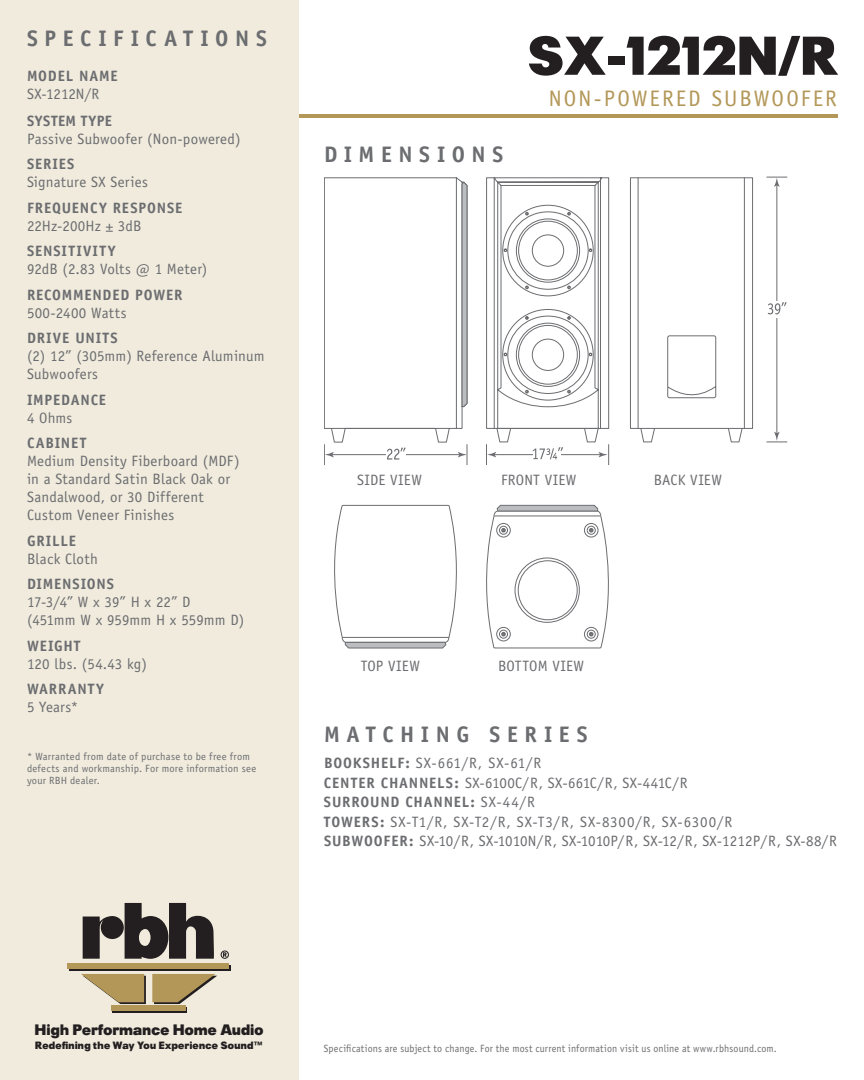
<style>
.page{position:relative;width:864px;height:1080px;background:#fff}
.page>*{position:absolute;margin:0;border:0;box-sizing:border-box;transform-origin:0 0}
.FrontModel{font:900 54px "Plak";letter-spacing:.03em;color:#231f20}
.BackSpecificationsTi{font:700 22.5px "Officina Sans";letter-spacing:.295em;color:#6c6d70}
.FrontType{font:22.5px "Officina Sans";letter-spacing:.09em;color:#b39758}
.BackTechTxt{font:15px/18px "Officina Sans";letter-spacing:.015em;color:#6c6d70}
.BackTechTxtBd{font:15px "Officina Sans";letter-spacing:.025em;color:#6c6d70}
.BackTechTxtBd-2{font:700 15px "Officina Sans";letter-spacing:.055em;color:#6c6d70}
.Tech_Info_Text{font:15px/18px "Officina Sans";color:#6c6d70}
.BackTechTxtBd-3{font:15px "Officina Sans";letter-spacing:.06em;color:#6c6d70}
.Redefining_tag_line{font:900 15px "Plak";letter-spacing:.025em;color:#231f20}
.BackTechTxtBd-4{font:700 15px "Officina Sans";letter-spacing:.075em;color:#6c6d70}
.Tech_Info_Text-2{font:700 15px "Officina Sans";letter-spacing:.03em;color:#6c6d70}
.footnote{font:10.5px/12px "Officina Sans";letter-spacing:.02em;color:#6c6d70}
.BackPolicyTag{font:10.5px "Officina Sans";letter-spacing:.015em;color:#6c6d70;scale:.95 1}
.Redefining_tag_line-2{font:900 10.5px "Plak";letter-spacing:.035em;color:#231f20}
.s1{font-weight:700}
.s2{font-weight:400}
</style>
<div class="page">
<hr style="left:272px;top:114px;width:566px;height:3px;background:#b39758">
<div style="left:0;top:0;width:298px;height:1080px;background:#f0ebdd"></div>
<div style="left:69px;top:965px;width:162px;height:6px;background:#231f20"></div>
<div style="left:68px;top:964px;width:161px;height:5px;background:#b39759"></div>
<div style="left:113px;top:1007px;width:74px;height:5px;background:#b39759"></div>
<div style="left:111px;top:1005px;width:74px;height:6px;background:#b39759"></div>
<svg style="left:152px;top:974px;width:65px;height:30px"></svg>
<svg style="left:81px;top:974px;width:65px;height:30px"></svg>
<svg style="left:83px;top:903px;width:131px;height:56px"></svg>
<svg style="left:221px;top:950px;width:8px;height:9px"></svg>
<svg style="left:324px;top:177px;width:140px;height:266px"></svg>
<svg style="left:461px;top:181px;width:7px;height:226px;background:#a4a5a8"></svg>
<svg style="left:630px;top:177px;width:123px;height:266px"></svg>
<svg style="left:334px;top:504px;width:117px;height:138px"></svg>
<svg style="left:344px;top:510px;width:265px;height:138px"></svg>
<hr style="left:494px;top:516px;width:107px;height:1px;background:#6c6d70">
<div style="left:496px;top:627px;width:15px;height:14px;border:1px solid #6c6d70;border-radius:50%"></div>
<svg style="left:499px;top:630px;width:9px;height:9px"></svg>
<svg style="left:496px;top:504px;width:103px;height:119px"></svg>
<div style="left:584px;top:627px;width:14px;height:14px;border:1px solid #6c6d70;border-radius:50%"></div>
<svg style="left:587px;top:630px;width:9px;height:9px"></svg>
<hr style="left:331px;top:454px;width:129px;height:1px;background:#6c6d70">
<svg style="left:458px;top:444px;width:10px;height:21px"></svg>
<svg style="left:324px;top:444px;width:10px;height:21px"></svg>
<div style="left:386px;top:446px;width:20px;height:17px;background:#fff"></div>
<svg style="left:387px;top:448px;width:19px;height:12px"></svg>
<hr style="left:776px;top:184px;width:1px;height:250px;background:#6c6d70">
<svg style="left:766px;top:177px;width:21px;height:10px"></svg>
<svg style="left:766px;top:432px;width:21px;height:11px"></svg>
<svg style="left:768px;top:302px;width:19px;height:12px"></svg>
<svg style="left:486px;top:177px;width:123px;height:288px"></svg>
<p class="BackSpecificationsTi" style="left:27px;top:24px;width:241px">SPECIFICATIONS</p>
<p class="BackTechTxtBd-2" style="left:27px;top:66px;width:92px">MODEL NAME</p>
<p class="BackTechTxt" style="left:27px;top:84px;width:74px">SX-1212N/R</p>
<p class="Tech_Info_Text-2" style="left:27px;top:111px;width:87px">SYSTEM TYPE</p>
<p class="BackTechTxt" style="left:27px;top:129px;width:215px">Passive Subwoofer (Non-powered)</p>
<p class="BackTechTxtBd-2" style="left:27px;top:155px;width:49px">SERIES</p>
<p class="BackTechTxt" style="left:27px;top:173px;width:123px">Signature SX Series</p>
<p class="BackTechTxtBd-2" style="left:27px;top:198px;width:157px">FREQUENCY RESPONSE</p>
<p class="BackTechTxt" style="left:27px;top:216px;width:116px">22Hz-200Hz ± 3dB</p>
<p class="BackTechTxtBd-4" style="left:27px;top:242px;width:90px">SENSITIVITY</p>
<p class="BackTechTxt" style="left:27px;top:260px;width:182px">92dB (2.83 Volts @ 1 Meter)</p>
<p class="BackTechTxtBd-2" style="left:27px;top:285px;width:157px">RECOMMENDED POWER</p>
<p class="BackTechTxt" style="left:27px;top:303px;width:101px">500-2400 Watts</p>
<p class="BackTechTxtBd-2" style="left:27px;top:329px;width:92px">DRIVE UNITS</p>
<p class="BackTechTxt" style="left:27px;top:347px;width:239px">(2) 12” (305mm) Reference Aluminum<br>Subwoofers</p>
<p class="BackTechTxtBd-2" style="left:27px;top:390px;width:81px">IMPEDANCE</p>
<p class="BackTechTxt" style="left:27px;top:408px;width:47px">4 Ohms</p>
<p class="BackTechTxtBd-2" style="left:27px;top:434px;width:61px">CABINET</p>
<p class="BackTechTxt" style="left:27px;top:452px;width:214px">Medium Density Fiberboard (MDF) in a Standard Satin Black Oak or<br>Sandalwood, or 30 Different<br>Custom Veneer Finishes</p>
<p class="BackTechTxtBd-2" style="left:27px;top:531px;width:51px">GRILLE</p>
<p class="BackTechTxt" style="left:27px;top:549px;width:72px">Black Cloth</p>
<p class="BackTechTxtBd-2" style="left:27px;top:575px;width:89px">DIMENSIONS</p>
<p class="Tech_Info_Text" style="left:27px;top:593px;width:219px">17-3/4” W x 39” H x 22” D<br>(451mm W x 959mm H x 559mm D)</p>
<p class="BackTechTxtBd-2" style="left:27px;top:636px;width:55px">WEIGHT</p>
<p class="Tech_Info_Text" style="left:27px;top:654px;width:121px">120 lbs. (54.43 kg)</p>
<p class="BackTechTxtBd-2" style="left:27px;top:680px;width:78px">WARRANTY</p>
<p class="Tech_Info_Text" style="left:27px;top:698px;width:53px">5 Years*</p>
<p class="footnote" style="left:27px;top:750px;width:231px">* Warranted from date of purchase to be free from defects and workmanship. For more information see your RBH dealer.</p>
<p class="BackSpecificationsTi" style="left:324px;top:141px;width:181px">DIMENSIONS</p>
<p class="FrontModel" style="left:528px;top:24px;width:310px">SX-1212N/R</p>
<p class="FrontType" style="left:549px;top:85px;width:289px">NON-POWERED SUBWOOFER</p>
<p class="BackTechTxt" style="left:357px;top:471px;width:66px">SIDE VIEW</p>
<p class="BackTechTxt" style="left:501px;top:471px;width:77px">FRONT VIEW</p>
<p class="BackTechTxt" style="left:654px;top:471px;width:70px">BACK VIEW</p>
<p class="BackTechTxt" style="left:361px;top:657px;width:61px">TOP VIEW</p>
<p class="BackTechTxt" style="left:498px;top:657px;width:88px">BOTTOM VIEW</p>
<p class="BackSpecificationsTi" style="left:324px;top:720px;width:265px">MATCHING SERIES</p>
<p class="BackTechTxtBd" style="left:324px;top:754px;width:219px"><span class="s1">BOOKSHELF:</span> SX-661/R, SX-61/R</p>
<p class="BackTechTxtBd" style="left:324px;top:774px;width:365px"><span class="s1">CENTER CHANNELS:</span> SX-6100C/R, SX-661C/R, SX-441C/R</p>
<p class="BackTechTxtBd-2" style="left:324px;top:793px;width:213px">SURROUND CHANNEL: <span class="s2">SX-44/R</span></p>
<p class="BackTechTxtBd-3" style="left:324px;top:813px;width:410px"><span class="s1">TOWERS:</span> SX-T1/R, SX-T2/R, SX-T3/R, SX-8300/R, SX-6300/R</p>
<p class="BackTechTxtBd" style="left:324px;top:832px;width:515px"><span class="s1">SUBWOOFER:</span> SX-10/R, SX-1010N/R, SX-1010P/R, SX-12/R, SX-1212P/R, SX-88/R</p>
<p class="Redefining_tag_line" style="left:35px;top:1021px;width:230px">High Performance Home Audio</p>
<p class="Redefining_tag_line-2" style="left:35px;top:1039px;width:229px">Redefining the Way You Experience Sound™</p>
<p class="BackPolicyTag" style="left:324px;top:1042px;width:478px">Specifications are subject to change. For the most current information visit us online at www.rbhsound.com.</p>
</div>
